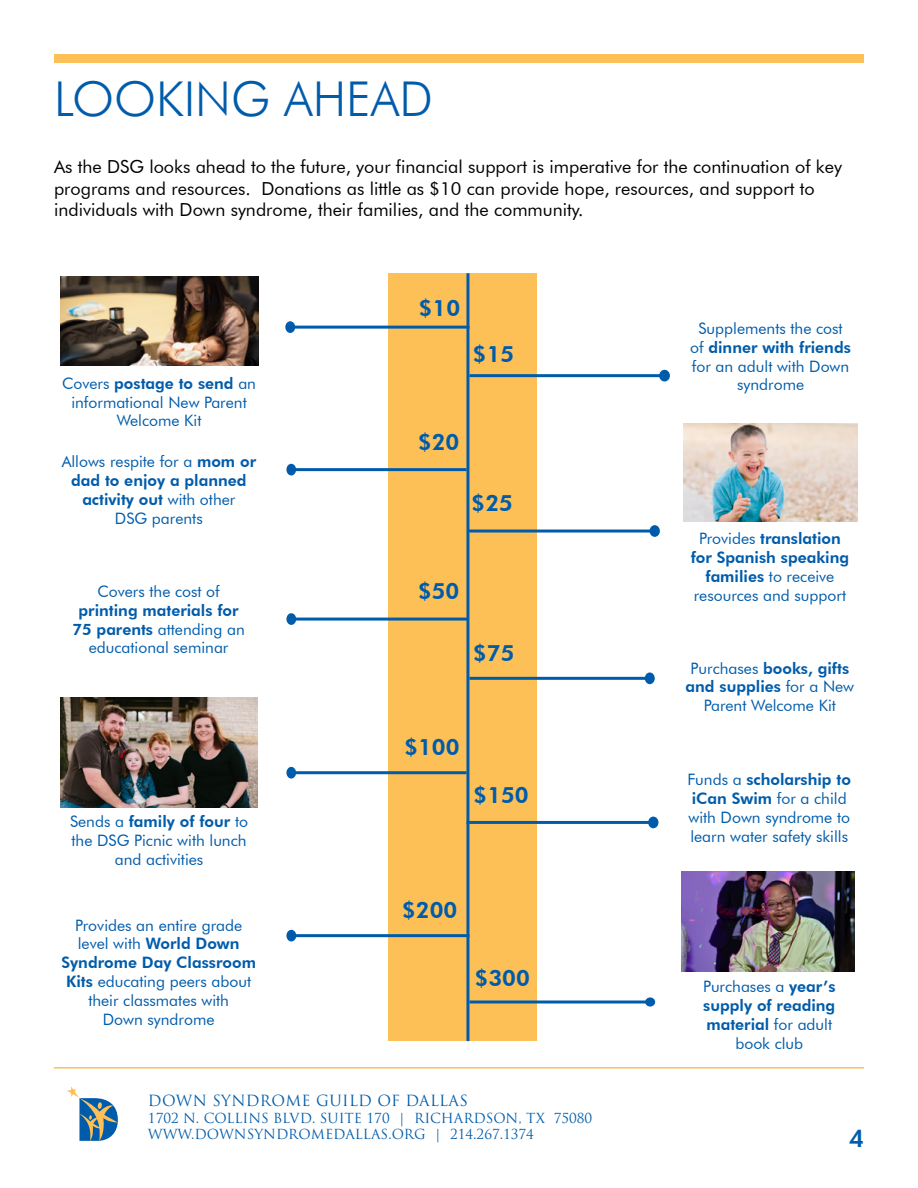
<style>
.page{position:relative;width:918px;height:1188px;background:#fff}
.page>*{position:absolute;margin:0;border:0;box-sizing:border-box;transform-origin:0 0}
.t1{font:300 48px "Futura BT";color:#005cab}
.t2{font:800 24px "Futura BT";color:#005cab}
.t3{font:800 22.5px "Futura BT";color:#005cab}
.t4{font:18px/21.6px "Futura BT";color:#000}
.t5{font:15.75px/18.9px "Futura BT";color:#005cab;text-align:center}
.t6{font:800 15.75px/18.9px "Futura BT";color:#005cab;text-align:center}
.t7{font:15px "Trajan Pro";letter-spacing:.02em;color:#005cab}
.t8{font:13.5px/16.5px "Trajan Pro";color:#005cab}
.s1{font-weight:800}
.s2{font-weight:400}
</style>
<div class="page">
<div style="left:54px;top:54px;width:810px;height:9px;background:#fdc057"></div>
<img style="left:681px;top:871px;width:174px;height:101px">
<img style="left:61px;top:277px;width:197px;height:89px">
<img style="left:684px;top:423px;width:174px;height:99px">
<img style="left:60px;top:697px;width:198px;height:110px">
<div style="left:388px;top:273px;width:149px;height:768px;background:#fdc057"></div>
<hr style="left:469px;top:374px;width:193px;height:3px;background:#005cab">
<div style="left:659px;top:370px;width:11px;height:12px;background:#005cab;border-radius:50%"></div>
<hr style="left:466px;top:273px;width:3px;height:768px;background:#005cab">
<hr style="left:293px;top:326px;width:176px;height:3px;background:#005cab">
<div style="left:285px;top:321px;width:10px;height:12px;background:#005cab;border-radius:50%"></div>
<hr style="left:294px;top:468px;width:173px;height:3px;background:#005cab">
<div style="left:286px;top:464px;width:10px;height:11px;background:#005cab;border-radius:50%"></div>
<hr style="left:294px;top:771px;width:173px;height:3px;background:#005cab">
<div style="left:286px;top:767px;width:10px;height:12px;background:#005cab;border-radius:50%"></div>
<hr style="left:294px;top:618px;width:174px;height:3px;background:#005cab">
<div style="left:286px;top:613px;width:10px;height:12px;background:#005cab;border-radius:50%"></div>
<hr style="left:294px;top:934px;width:175px;height:3px;background:#005cab">
<div style="left:286px;top:930px;width:10px;height:12px;background:#005cab;border-radius:50%"></div>
<hr style="left:468px;top:530px;width:184px;height:3px;background:#005cab">
<div style="left:650px;top:525px;width:10px;height:12px;background:#005cab;border-radius:50%"></div>
<hr style="left:469px;top:677px;width:178px;height:3px;background:#005cab">
<div style="left:645px;top:672px;width:10px;height:12px;background:#005cab;border-radius:50%"></div>
<hr style="left:467px;top:821px;width:184px;height:3px;background:#005cab">
<div style="left:648px;top:817px;width:10px;height:11px;background:#005cab;border-radius:50%"></div>
<hr style="left:469px;top:1001px;width:178px;height:3px;background:#005cab">
<svg style="left:645px;top:997px;width:10px;height:10px"></svg>
<hr style="left:54px;top:1067px;width:810px;height:2px;background:#fdc057">
<svg style="left:67px;top:1086px;width:51px;height:55px"></svg>
<h1 class="t1" style="left:54px;top:70px;width:380px">LOOKING AHEAD</h1>
<p class="t4" style="left:54px;top:156px;width:790px">As the DSG looks ahead to the future, your financial support is imperative for the continuation of key programs and resources. Donations as little as $10 can provide hope, resources, and support to individuals with Down syndrome, their families, and the community.</p>
<p class="t5" style="left:62px;top:373px;width:196px">Covers <span class="s1">postage to send</span> an informational New Parent<br>Welcome Kit</p>
<p class="t5" style="left:62px;top:452px;width:196px">Allows respite for a <span class="s1">mom or dad to enjoy a planned activity out</span> with other<br>DSG parents</p>
<p class="t5" style="left:97px;top:582px;width:124px">Covers the cost of</p>
<p class="t6" style="left:72px;top:600px;width:174px">printing materials for<br>75 parents <span class="s2">attending an educational seminar</span></p>
<p class="t5" style="left:70px;top:812px;width:180px">Sends a <span class="s1">family of four</span> to the DSG Picnic with lunch and activities</p>
<p class="t5" style="left:61px;top:915px;width:196px">Provides an entire grade level with <span class="s1">World Down<br>Syndrome Day Classroom<br>Kits</span> educating peers about their classmates with<br>Down syndrome</p>
<h3 class="t3" style="left:419px;top:294px;width:43px">$10</h3>
<h3 class="t3" style="left:473px;top:340px;width:43px">$15</h3>
<h3 class="t3" style="left:418px;top:429px;width:43px">$20</h3>
<h3 class="t3" style="left:472px;top:489px;width:43px">$25</h3>
<h3 class="t3" style="left:418px;top:577px;width:43px">$50</h3>
<h3 class="t3" style="left:473px;top:639px;width:43px">$75</h3>
<h3 class="t3" style="left:404px;top:733px;width:57px">$100</h3>
<h3 class="t3" style="left:474px;top:782px;width:57px">$150</h3>
<h3 class="t3" style="left:402px;top:897px;width:57px">$200</h3>
<h3 class="t3" style="left:475px;top:964px;width:57px">$300</h3>
<p class="t7" style="left:148px;top:1091px;width:322px">DOWN SYNDROME GUILD OF DALLAS</p>
<p class="t8" style="left:148px;top:1110px;width:446px">1702 N. COLLINS BLVD. SUITE 170 | RICHARDSON, TX 75080<br>WWW.DOWNSYNDROMEDALLAS.ORG | 214.267.1374</p>
<p class="t5" style="left:690px;top:319px;width:162px">Supplements the cost of <span class="s1">dinner with friends </span>for an adult with Down syndrome</p>
<p class="t6" style="left:691px;top:529px;width:160px"><span class="s2">Provides</span> translation for Spanish speaking families <span class="s2">to receive resources and support</span></p>
<p class="t5" style="left:686px;top:658px;width:170px">Purchases <span class="s1">books, gifts and supplies</span> for a New<br>Parent Welcome Kit</p>
<p class="t5" style="left:688px;top:770px;width:165px;text-align:left">Funds a <span class="s1">scholarship to iCan Swim</span> for a child with Down syndrome to learn water safety skills</p>
<p class="t6" style="left:703px;top:977px;width:134px"><span class="s2">Purchases a</span> year’s supply of reading material <span class="s2">for adult book club</span></p>
<h2 class="t2" style="left:849px;top:1124px;width:16px">4</h2>
</div>
